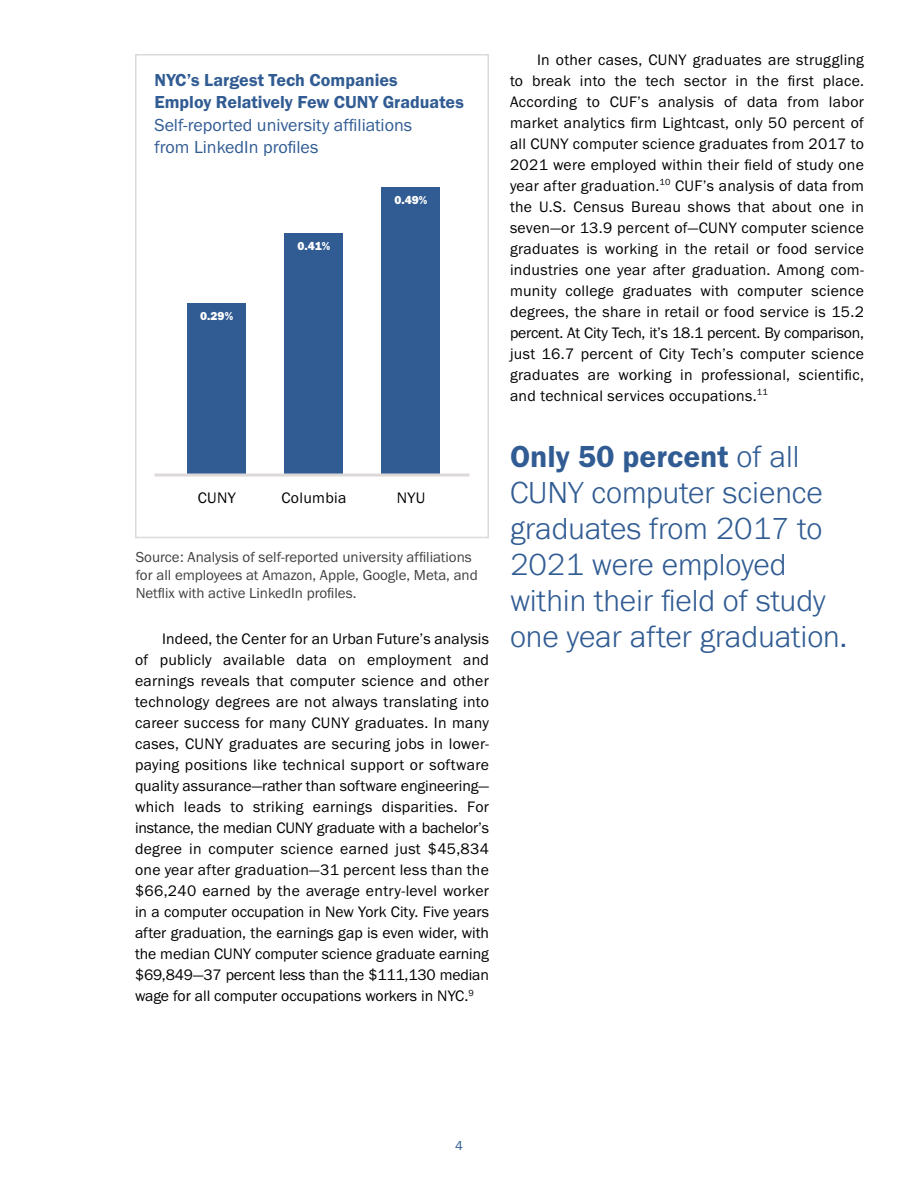
<style>
.page{position:relative;width:918px;height:1188px;background:#fff}
.page>*{position:absolute;margin:0;border:0;box-sizing:border-box;transform-origin:0 0}
.CUF_QUOTE_DEMI{font:300 31.5px/36px "Franklin Gothic URW";color:#315c93}
.CUF_Chart_Head{font:18px/22.5px "Franklin Gothic URW Dem";color:#315c93}
.CUF_Sans{font:15.75px/21px "Franklin Gothic URW Boo";letter-spacing:.015em;color:#000;text-align:justify}
.ENDNOTE_2{font:15px/18px "Franklin Gothic URW Boo";color:#414042}
.t1{font:13.35px "Franklin Gothic URW Boo";color:#315c93}
.CUF_Chart_Head-2{font:12px "Franklin Gothic URW Hea";color:#fff}
.s1{font-family:"Franklin Gothic URW Boo"}
.s2{font-family:"Franklin Gothic URW Dem";font-weight:400}
</style>
<div class="page">
<div style="left:135px;top:54px;width:354px;height:484px;border:2px solid #ded9d9"></div>
<div style="left:188px;top:303px;width:58px;height:172px;background:#315c93"></div>
<div style="left:285px;top:233px;width:58px;height:242px;background:#315c93"></div>
<div style="left:382px;top:187px;width:58px;height:288px;background:#315c93"></div>
<hr style="left:154px;top:474px;width:316px;height:3px;background:#ded9d9">
<p class="CUF_Chart_Head" style="left:154px;top:68px;width:311px">NYC’s Largest Tech Companies<br>Employ Relatively Few CUNY Graduates <span class="s1">Self-reported university affiliations<br>from LinkedIn profiles</span></p>
<p class="CUF_Chart_Head-2" style="left:200px;top:309px;width:34px">0.29%</p>
<p class="CUF_Chart_Head-2" style="left:297px;top:238px;width:34px">0.41%</p>
<p class="CUF_Chart_Head-2" style="left:395px;top:192px;width:34px">0.49%</p>
<p class="CUF_Sans" style="left:198px;top:487px;width:40px">CUNY</p>
<p class="CUF_Sans" style="left:281px;top:487px;width:67px">Columbia</p>
<p class="CUF_Sans" style="left:397px;top:487px;width:30px">NYU</p>
<p class="ENDNOTE_2" style="left:136px;top:547px;width:344px">Source: Analysis of self-reported university affiliations for all employees at Amazon, Apple, Google, Meta, and<br>Netflix with active LinkedIn profiles.</p>
<p class="CUF_Sans" style="left:135px;top:628px;width:356px;text-indent:27px">Indeed, the Center for an Urban Future’s analysis of publicly available data on employment and earnings reveals that computer science and other technology degrees are not always translating into career success for many CUNY graduates. In many cases, CUNY graduates are securing jobs in lower&shy;paying positions like technical support or software quality assurance—rather than software engineering— which leads to striking earnings disparities. For instance, the median CUNY graduate with a bachelor’s degree in computer science earned just $45,834 one year after graduation—31 percent less than the $66,240 earned by the average entry-level worker in a computer occupation in New York City. Five years after graduation, the earnings gap is even wider, with the median CUNY computer science graduate earning $69,849—37 percent less than the $111,130 median wage for all computer occupations workers in NYC.<sup>9</sup></p>
<p class="CUF_Sans" style="left:510px;top:48px;width:356px;text-indent:27px">In other cases, CUNY graduates are struggling to break into the tech sector in the first place.<br>According to CUF’s analysis of data from labor market analytics firm Lightcast, only 50 percent of all CUNY computer science graduates from 2017 to 2021 were employed within their field of study one year after graduation.<sup>10</sup> CUF’s analysis of data from the U.S. Census Bureau shows that about one in seven—or 13.9 percent of—CUNY computer science graduates is working in the retail or food service industries one year after graduation. Among com&shy;munity college graduates with computer science degrees, the share in retail or food service is 15.2 percent. At City Tech, it’s 18.1 percent. By comparison, just 16.7 percent of City Tech’s computer science graduates are working in professional, scientific, and technical services occupations.<sup>11</sup></p>
<p class="CUF_QUOTE_DEMI" style="left:510px;top:438px;width:339px"><span class="s2">Only 50 percent</span> of all<br>CUNY computer science graduates from 2017 to<br>2021 were employed within their field of study one year after graduation.</p>
<p class="t1" style="left:455px;top:1138px;width:9px">4</p>
</div>
